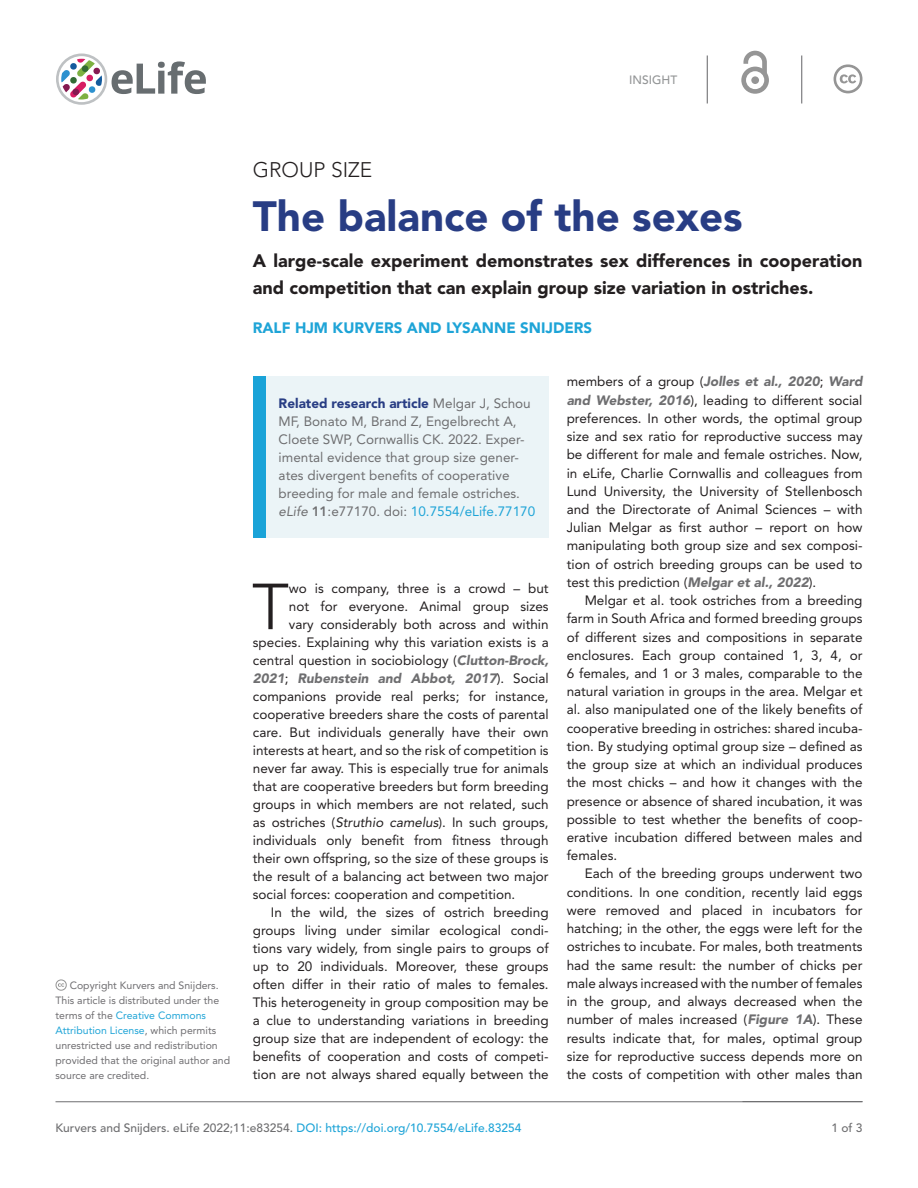
<style>
.page{position:relative;width:918px;height:1188px;background:#fff}
.page>*{position:absolute;margin:0;border:0;box-sizing:border-box;transform-origin:0 0}
.t1{font:300 64.35px "Avenir LT Std";color:#231f20}
.t2{font:900 42px "Avenir LT Std";color:#283d84}
.t3{font:300 21px "Avenir LT Std";color:#231f20}
.t4{font:900 18px/27px "Avenir LT Std";color:#231f20}
.t5{font:900 15px "Avenir LT Std";color:#1ea4d7}
.t6{font:13.5px/18.3px "Avenir LT Std";color:#231f20;text-align:justify}
.t7{font:13.5px/18px "Avenir LT Std";color:#6e6e70}
.t8{font:italic 900 13.5px "Avenir LT Std";color:#6e6e70}
.t9{font:500 12px "Avenir LT Std";color:#6e6e70}
.t10{font:500 12px "Avenir LT Std";color:#939596}
.t11{font:10.5px/15px "Avenir LT Std";color:#6e6d70}
.s1{color:#1ea4d7}
.s2{font-weight:900;color:#283d84}
.s3{font-style:italic}
.s4{font-weight:800}
.s5{font-weight:900;font-style:italic;color:#6e6e70}
.s6{font-weight:400;font-style:normal;color:#231f20}
</style>
<div class="page">
<svg style="left:741px;top:51px;width:28px;height:43px"></svg>
<svg style="left:834px;top:64px;width:28px;height:29px"></svg>
<hr style="left:707px;top:56px;width:1px;height:48px;background:#636366">
<hr style="left:802px;top:56px;width:1px;height:48px;background:#636366">
<svg style="left:56px;top:54px;width:150px;height:51px"></svg>
<hr style="left:56px;top:1101px;width:806px;height:1px;background:#6e6e70">
<svg style="left:56px;top:979px;width:11px;height:12px"></svg>
<div style="left:253px;top:376px;width:296px;height:162px;background:#ebf4f7"></div>
<div style="left:253px;top:376px;width:12px;height:162px;background:#1aa3d8"></div>
<p class="t10" style="left:629px;top:73px;width:50px">INSIGHT</p>
<p class="t11" style="left:56px;top:978px;width:176px;text-indent:14px">Copyright Kurvers and Snijders.<br>This article is distributed under the terms of the <span class="s1">Creative Commons Attribution License</span>, which permits unrestricted use and redistribution provided that the original author and source are credited.</p>
<h3 class="t3" style="left:253px;top:157px;width:121px">GROUP SIZE</h3>
<h2 class="t2" style="left:253px;top:191px;width:491px">The balance of the sexes</h2>
<h3 class="t4" style="left:253px;top:247px;width:611px">A large-scale experiment demonstrates sex differences in cooperation and competition that can explain group size variation in ostriches.</h3>
<p class="t5" style="left:253px;top:318px;width:341px">RALF HJM KURVERS AND LYSANNE SNIJDERS</p>
<p class="t7" style="left:279px;top:394px;width:258px"><span class="s2">Related research article</span> Melgar J, Schou MF, Bonato M, Brand Z, Engelbrecht A, Cloete SWP, Cornwallis CK. 2022. Exper&shy;imental evidence that group size gener&shy;ates divergent benefits of cooperative breeding for male and female ostriches. <span class="s3">eLife</span> <span class="s4">11</span>:e77170. doi: <span class="s1">10.7554/eLife.77170</span></p>
<h1 class="t1" style="left:252px;top:569px;width:38px">T</h1>
<p class="t6" style="left:289px;top:579px;width:261px">wo is company, three is a crowd – but</p>
<p class="t6" style="left:289px;top:597px;width:261px">not for everyone. Animal group sizes</p>
<p class="t6" style="left:289px;top:615px;width:261px">vary considerably both across and within</p>
<p class="t6" style="left:253px;top:633px;width:297px">species. Explaining why this variation exists is a</p>
<p class="t6" style="left:253px;top:651px;width:297px">central question in sociobiology (<span class="s5">Clutton-Brock,</span></p>
<p class="t8" style="left:253px;top:670px;width:297px">2021<span class="s6">;</span> Rubenstein and Abbot, 2017<span class="s6">). Social</span></p>
<p class="t6" style="left:253px;top:687px;width:297px">companions provide real perks; for instance,</p>
<p class="t6" style="left:253px;top:705px;width:297px">cooperative breeders share the costs of parental</p>
<p class="t6" style="left:253px;top:723px;width:297px">care. But individuals generally have their own</p>
<p class="t6" style="left:253px;top:741px;width:297px">interests at heart, and so the risk of competition is</p>
<p class="t6" style="left:253px;top:759px;width:297px">never far away. This is especially true for animals</p>
<p class="t6" style="left:253px;top:777px;width:297px">that are cooperative breeders but form breeding</p>
<p class="t6" style="left:253px;top:795px;width:297px">groups in which members are not related, such</p>
<p class="t6" style="left:253px;top:813px;width:297px">as ostriches (<span class="s3">Struthio camelus</span>). In such groups,</p>
<p class="t6" style="left:253px;top:831px;width:297px">individuals only benefit from fitness through</p>
<p class="t6" style="left:253px;top:849px;width:297px">their own offspring, so the size of these groups is</p>
<p class="t6" style="left:253px;top:867px;width:297px">the result of a balancing act between two major</p>
<p class="t6" style="left:253px;top:885px;width:264px">social forces: cooperation and competition.</p>
<p class="t6" style="left:271px;top:903px;width:279px">In the wild, the sizes of ostrich breeding</p>
<p class="t6" style="left:253px;top:921px;width:297px">groups living under similar ecological condi-</p>
<p class="t6" style="left:253px;top:939px;width:297px">tions vary widely, from single pairs to groups of</p>
<p class="t6" style="left:253px;top:957px;width:297px">up to 20 individuals. Moreover, these groups</p>
<p class="t6" style="left:253px;top:975px;width:297px">often differ in their ratio of males to females.</p>
<p class="t6" style="left:253px;top:993px;width:297px">This heterogeneity in group composition may be</p>
<p class="t6" style="left:253px;top:1011px;width:297px">a clue to understanding variations in breeding</p>
<p class="t6" style="left:253px;top:1029px;width:297px">group size that are independent of ecology: the</p>
<p class="t6" style="left:253px;top:1047px;width:297px">benefits of cooperation and costs of competi-</p>
<p class="t6" style="left:253px;top:1065px;width:297px">tion are not always shared equally between the</p>
<p class="t6" style="left:567px;top:373px;width:297px">members of a group (<span class="s5">Jolles et al., 2020</span>; <span class="s5">Ward and Webster, 2016</span>), leading to different social preferences. In other words, the optimal group size and sex ratio for reproductive success may be different for male and female ostriches. Now, in eLife, Charlie Cornwallis and colleagues from Lund University, the University of Stellenbosch and the Directorate of Animal Sciences – with Julian Melgar as first author – report on how manipulating both group size and sex composi&shy;tion of ostrich breeding groups can be used to test this prediction (<span class="s5">Melgar et al., 2022</span>).</p>
<p class="t6" style="left:567px;top:591px;width:297px;text-indent:18px">Melgar et al. took ostriches from a breeding farm in South Africa and formed breeding groups of different sizes and compositions in separate enclosures. Each group contained 1, 3, 4, or 6 females, and 1 or 3 males, comparable to the natural variation in groups in the area. Melgar et al. also manipulated one of the likely benefits of cooperative breeding in ostriches: shared incuba&shy;tion. By studying optimal group size – defined as the group size at which an individual produces the most chicks – and how it changes with the presence or absence of shared incubation, it was possible to test whether the benefits of coop&shy;erative incubation differed between males and females.</p>
<p class="t6" style="left:567px;top:865px;width:297px;text-indent:18px">Each of the breeding groups underwent two conditions. In one condition, recently laid eggs were removed and placed in incubators for hatching; in the other, the eggs were left for the ostriches to incubate. For males, both treatments had the same result: the number of chicks per male always increased with the number of females in the group, and always decreased when the number of males increased (<span class="s5">Figure 1A</span>). These results indicate that, for males, optimal group size for reproductive success depends more on the costs of competition with other males than</p>
<p class="t9" style="left:56px;top:1121px;width:467px">Kurvers and Snijders. eLife 2022;11:e83254. <span class="s1">DOI: https://doi.org/10.7554/eLife.83254</span></p>
<p class="t9" style="left:831px;top:1121px;width:33px">1 of 3</p>
</div>
